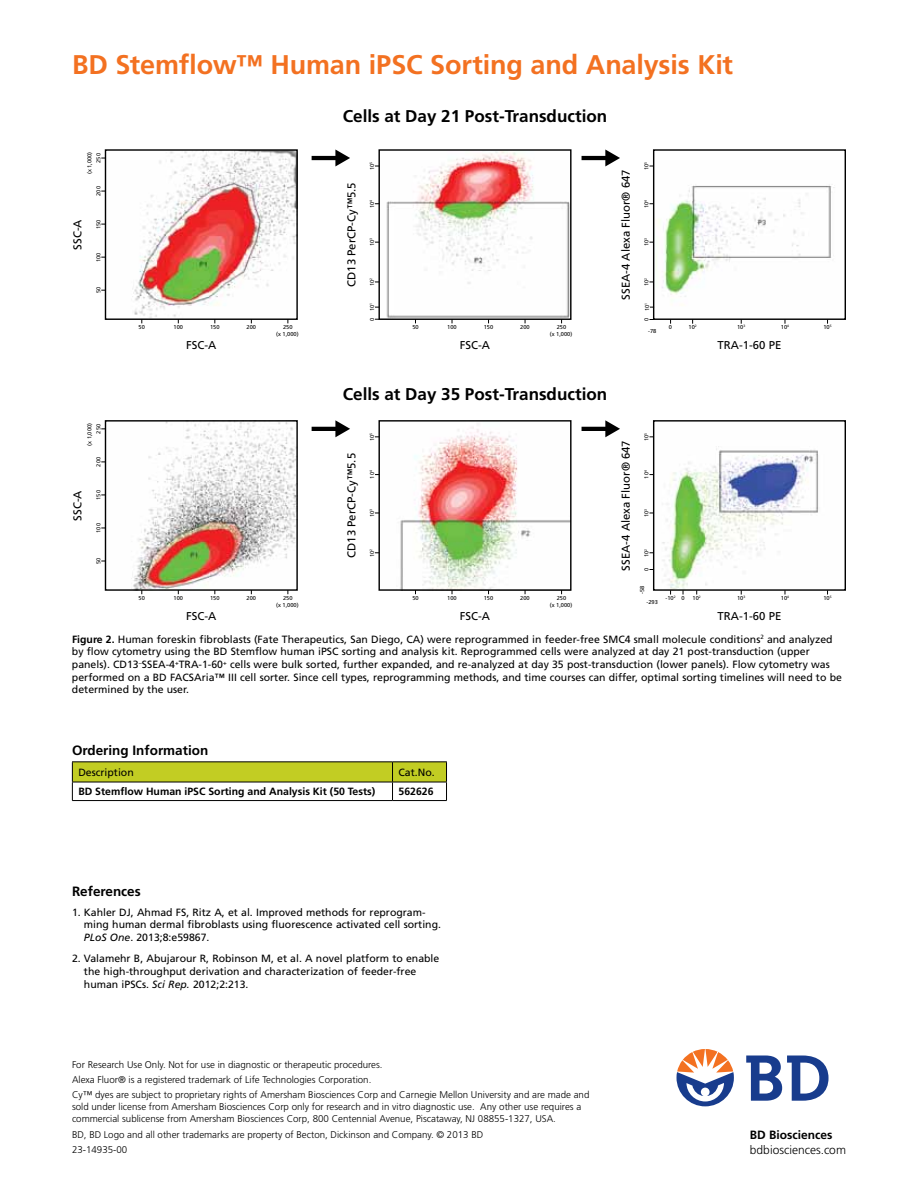
<style>
.page{position:relative;width:918px;height:1188px;background:#fff}
.page>*{position:absolute;margin:0;border:0;box-sizing:border-box;transform-origin:0 0}
.t1{font:700 27px "Frutiger";letter-spacing:-.005em;color:#f37121}
.t2{font:700 17.1px "Frutiger";color:#000}
.t3{font:700 13.5px "Frutiger";color:#000}
.t4{font:300 12px "Frutiger";color:#000}
.t5{font:700 12px "Frutiger";color:#000}
.t6{font:11.4px "Frutiger";color:#000}
.t7{font:10.5px/12.8px "Frutiger";color:#000}
.t8{font:700 10.5px "Frutiger";color:#000}
.t9{font:300 9.75px/15.3px "Frutiger";color:#000}
.t10{font:5.7px/6.9px "Frutiger";color:#000;text-align:center}
.s1{font-weight:700}
.s2{font-style:italic}
</style>
<div class="page">
<hr style="left:72px;top:761px;width:321px;height:1px;background:#000">
<hr style="left:393px;top:761px;width:54px;height:1px;background:#000">
<svg style="left:72px;top:762px;width:375px;height:38px"></svg>
<hr style="left:72px;top:800px;width:321px;height:1px;background:#000">
<hr style="left:393px;top:800px;width:54px;height:1px;background:#000">
<hr style="left:393px;top:782px;width:54px;height:1px;background:#000">
<svg style="left:746px;top:1056px;width:83px;height:45px"></svg>
<svg style="left:677px;top:1049px;width:57px;height:57px"></svg>
<img style="left:132px;top:151px;width:164px;height:167px">
<img style="left:131px;top:422px;width:165px;height:167px">
<img style="left:386px;top:151px;width:184px;height:167px">
<img style="left:400px;top:427px;width:170px;height:162px">
<img style="left:656px;top:184px;width:179px;height:113px">
<img style="left:662px;top:446px;width:157px;height:143px">
<div style="left:105px;top:149px;width:193px;height:171px;border:1px solid #000"></div>
<div style="left:378px;top:149px;width:194px;height:171px;border:1px solid #000"></div>
<div style="left:653px;top:149px;width:193px;height:171px;border:1px solid #000"></div>
<div style="left:105px;top:420px;width:193px;height:171px;border:1px solid #000"></div>
<div style="left:378px;top:420px;width:194px;height:171px;border:1px solid #000"></div>
<div style="left:653px;top:420px;width:193px;height:171px;border:1px solid #000"></div>
<hr style="left:312px;top:156px;width:26px;height:4px;background:#000">
<svg style="left:335px;top:149px;width:15px;height:17px"></svg>
<hr style="left:582px;top:156px;width:26px;height:4px;background:#000">
<svg style="left:605px;top:149px;width:15px;height:17px"></svg>
<hr style="left:312px;top:427px;width:26px;height:4px;background:#000">
<svg style="left:335px;top:420px;width:15px;height:17px"></svg>
<hr style="left:582px;top:427px;width:26px;height:4px;background:#000">
<svg style="left:605px;top:420px;width:15px;height:17px"></svg>
<h1 class="t1" style="left:72px;top:49px;width:663px">BD Stemflow™ Human iPSC Sorting and Analysis Kit</h1>
<p class="t10" style="left:86px;top:174px;width:24px;rotate:-90deg">(x 1,000)</p>
<p class="t10" style="left:95px;top:163px;width:11px;rotate:-90deg">250</p>
<p class="t10" style="left:95px;top:196px;width:11px;rotate:-90deg">200</p>
<p class="t10" style="left:95px;top:229px;width:11px;rotate:-90deg">150</p>
<p class="t10" style="left:95px;top:262px;width:11px;rotate:-90deg">100</p>
<p class="t10" style="left:95px;top:293px;width:8px;rotate:-90deg">50</p>
<p class="t6" style="left:71px;top:250px;width:32px;rotate:-90deg">SSC-A</p>
<p class="t10" style="left:86px;top:446px;width:24px;rotate:-90deg">(x 1,000)</p>
<p class="t10" style="left:95px;top:434px;width:11px;rotate:-90deg">250</p>
<p class="t10" style="left:95px;top:467px;width:11px;rotate:-90deg">200</p>
<p class="t10" style="left:95px;top:500px;width:11px;rotate:-90deg">150</p>
<p class="t10" style="left:95px;top:533px;width:11px;rotate:-90deg">100</p>
<p class="t10" style="left:95px;top:564px;width:8px;rotate:-90deg">50</p>
<p class="t6" style="left:71px;top:521px;width:32px;rotate:-90deg">SSC-A</p>
<p class="t10" style="left:139px;top:324px;width:8px">50</p>
<p class="t10" style="left:174px;top:324px;width:11px">100</p>
<p class="t10" style="left:210px;top:324px;width:11px">150</p>
<p class="t10" style="left:247px;top:324px;width:11px">200</p>
<p class="t10" style="left:276px;top:324px;width:24px">250<br>(x 1,000)</p>
<p class="t6" style="left:186px;top:338px;width:32px">FSC-A</p>
<p class="t10" style="left:139px;top:595px;width:8px">50</p>
<p class="t10" style="left:174px;top:595px;width:11px">100</p>
<p class="t10" style="left:210px;top:595px;width:11px">150</p>
<p class="t10" style="left:247px;top:595px;width:11px">200</p>
<p class="t10" style="left:276px;top:595px;width:24px">250<br>(x 1,000)</p>
<p class="t6" style="left:186px;top:609px;width:32px">FSC-A</p>
<h2 class="t2" style="left:343px;top:106px;width:266px">Cells at Day 21 Post-Transduction</h2>
<p class="t6" style="left:345px;top:287px;width:106px;rotate:-90deg">CD13 PerCP-Cy™5.5</p>
<p class="t10" style="left:369px;top:170px;width:10px;rotate:-90deg">10<sup>5</sup></p>
<p class="t10" style="left:369px;top:208px;width:10px;rotate:-90deg">10<sup>4</sup></p>
<p class="t10" style="left:369px;top:246px;width:10px;rotate:-90deg">10<sup>3</sup></p>
<p class="t10" style="left:369px;top:286px;width:10px;rotate:-90deg">10<sup>2</sup></p>
<p class="t10" style="left:369px;top:311px;width:10px;rotate:-90deg">10<sup>1</sup></p>
<p class="t10" style="left:644px;top:311px;width:10px;rotate:-90deg">10<sup>1</sup></p>
<p class="t10" style="left:369px;top:321px;width:5px;rotate:-90deg">0</p>
<p class="t10" style="left:412px;top:324px;width:8px">50</p>
<p class="t10" style="left:447px;top:324px;width:11px">100</p>
<p class="t10" style="left:484px;top:324px;width:11px">150</p>
<p class="t10" style="left:520px;top:324px;width:11px">200</p>
<p class="t10" style="left:550px;top:324px;width:24px">250<br>(x 1,000)</p>
<p class="t10" style="left:643px;top:170px;width:10px;rotate:-90deg">10<sup>5</sup></p>
<p class="t10" style="left:643px;top:208px;width:10px;rotate:-90deg">10<sup>4</sup></p>
<p class="t10" style="left:643px;top:246px;width:10px;rotate:-90deg">10<sup>3</sup></p>
<p class="t10" style="left:643px;top:286px;width:10px;rotate:-90deg">10<sup>2</sup></p>
<p class="t6" style="left:619px;top:300px;width:132px;rotate:-90deg">SSEA-4 Alexa Fluor® 647</p>
<p class="t10" style="left:643px;top:321px;width:5px;rotate:-90deg">0</p>
<p class="t10" style="left:648px;top:327px;width:10px">-78</p>
<p class="t6" style="left:460px;top:338px;width:32px">FSC-A</p>
<p class="t10" style="left:669px;top:324px;width:5px">0</p>
<p class="t10" style="left:689px;top:324px;width:10px">10<sup>2</sup></p>
<p class="t10" style="left:737px;top:324px;width:10px">10<sup>3</sup></p>
<p class="t10" style="left:781px;top:324px;width:10px">10<sup>4</sup></p>
<p class="t10" style="left:823px;top:324px;width:10px">10<sup>5</sup></p>
<p class="t6" style="left:718px;top:338px;width:65px">TRA-1-60 PE</p>
<h2 class="t2" style="left:343px;top:384px;width:266px">Cells at Day 35 Post-Transduction</h2>
<p class="t6" style="left:345px;top:558px;width:106px;rotate:-90deg">CD13 PerCP-Cy™5.5</p>
<p class="t10" style="left:369px;top:441px;width:10px;rotate:-90deg">10<sup>5</sup></p>
<p class="t10" style="left:369px;top:479px;width:10px;rotate:-90deg">10<sup>4</sup></p>
<p class="t10" style="left:369px;top:517px;width:10px;rotate:-90deg">10<sup>3</sup></p>
<p class="t10" style="left:369px;top:557px;width:10px;rotate:-90deg">10<sup>2</sup></p>
<p class="t10" style="left:412px;top:595px;width:8px">50</p>
<p class="t10" style="left:447px;top:595px;width:11px">100</p>
<p class="t10" style="left:484px;top:595px;width:11px">150</p>
<p class="t10" style="left:520px;top:595px;width:11px">200</p>
<p class="t10" style="left:550px;top:595px;width:24px">250<br>(x 1,000)</p>
<p class="t6" style="left:460px;top:609px;width:32px">FSC-A</p>
<p class="t6" style="left:619px;top:571px;width:132px;rotate:-90deg">SSEA-4 Alexa Fluor® 647</p>
<p class="t10" style="left:643px;top:441px;width:10px;rotate:-90deg">10<sup>5</sup></p>
<p class="t10" style="left:643px;top:479px;width:10px;rotate:-90deg">10<sup>4</sup></p>
<p class="t10" style="left:643px;top:517px;width:10px;rotate:-90deg">10<sup>3</sup></p>
<p class="t10" style="left:643px;top:557px;width:10px;rotate:-90deg">10<sup>2</sup></p>
<p class="t10" style="left:643px;top:571px;width:5px;rotate:-90deg">0</p>
<p class="t10" style="left:639px;top:594px;width:10px;rotate:-90deg">-58</p>
<p class="t10" style="left:647px;top:598px;width:13px">-293</p>
<p class="t10" style="left:666px;top:594px;width:21px">-10<sup>2</sup> 0</p>
<p class="t10" style="left:693px;top:594px;width:10px">10<sup>2</sup></p>
<p class="t10" style="left:737px;top:594px;width:10px">10<sup>3</sup></p>
<p class="t10" style="left:781px;top:594px;width:10px">10<sup>4</sup></p>
<p class="t10" style="left:823px;top:594px;width:10px">10<sup>5</sup></p>
<p class="t6" style="left:718px;top:609px;width:65px">TRA-1-60 PE</p>
<p class="t7" style="left:72px;top:633px;width:771px"><span class="s1">Figure 2.</span> Human foreskin fibroblasts (Fate Therapeutics, San Diego, CA) were reprogrammed in feeder-free SMC4 small molecule conditions<sup>2</sup> and analyzed by flow cytometry using the BD Stemflow human iPSC sorting and analysis kit. Reprogrammed cells were analyzed at day 21 post-transduction (upper panels). CD13<sup>–</sup>SSEA-4<sup>+</sup>TRA-1-60<sup>+</sup> cells were bulk sorted, further expanded, and re-analyzed at day 35 post-transduction (lower panels). Flow cytometry was performed on a BD FACSAria™ III cell sorter. Since cell types, reprogramming methods, and time courses can differ, optimal sorting timelines will need to be determined by the user.</p>
<p class="t3" style="left:72px;top:743px;width:138px">Ordering Information</p>
<p class="t7" style="left:78px;top:766px;width:57px">Description</p>
<p class="t7" style="left:399px;top:766px;width:38px">Cat.No.</p>
<p class="t8" style="left:78px;top:786px;width:298px">BD Stemflow Human iPSC Sorting and Analysis Kit (50 Tests)</p>
<p class="t8" style="left:399px;top:786px;width:37px">562626</p>
<p class="t3" style="left:72px;top:883px;width:70px">References</p>
<p class="t7" style="left:84px;top:905px;width:359px;text-indent:-12px">1. Kahler DJ, Ahmad FS, Ritz A, et al. Improved methods for reprogram&shy;ming human dermal fibroblasts using fluorescence activated cell sorting.<br><span class="s2">PLoS One</span>. 2013;8:e59867.</p>
<p class="t7" style="left:84px;top:952px;width:357px;text-indent:-12px">2. Valamehr B, Abujarour R, Robinson M, et al. A novel platform to enable the high-throughput derivation and characterization of feeder-free human iPSCs. <span class="s2">Sci Rep.</span> 2012;2:213.</p>
<p class="t9" style="left:72px;top:1057px;width:519px">For Research Use Only. Not for use in diagnostic or therapeutic procedures.<br>Alexa Fluor® is a registered trademark of Life Technologies Corporation.<br>Cy™ dyes are subject to proprietary rights of Amersham Biosciences Corp and Carnegie Mellon University and are made and</p>
<p class="t9" style="left:72px;top:1101px;width:511px;line-height:12px">sold under license from Amersham Biosciences Corp only for research and in vitro diagnostic use. Any other use requires a commercial sublicense from Amersham Biosciences Corp, 800 Centennial Avenue, Piscataway, NJ 08855-1327, USA.</p>
<p class="t9" style="left:72px;top:1127px;width:413px">BD, BD Logo and all other trademarks are property of Becton, Dickinson and Company. © 2013 BD<br>23-14935-00</p>
<p class="t5" style="left:750px;top:1128px;width:84px">BD Biosciences</p>
<p class="t4" style="left:750px;top:1143px;width:98px">bdbiosciences.com</p>
</div>
